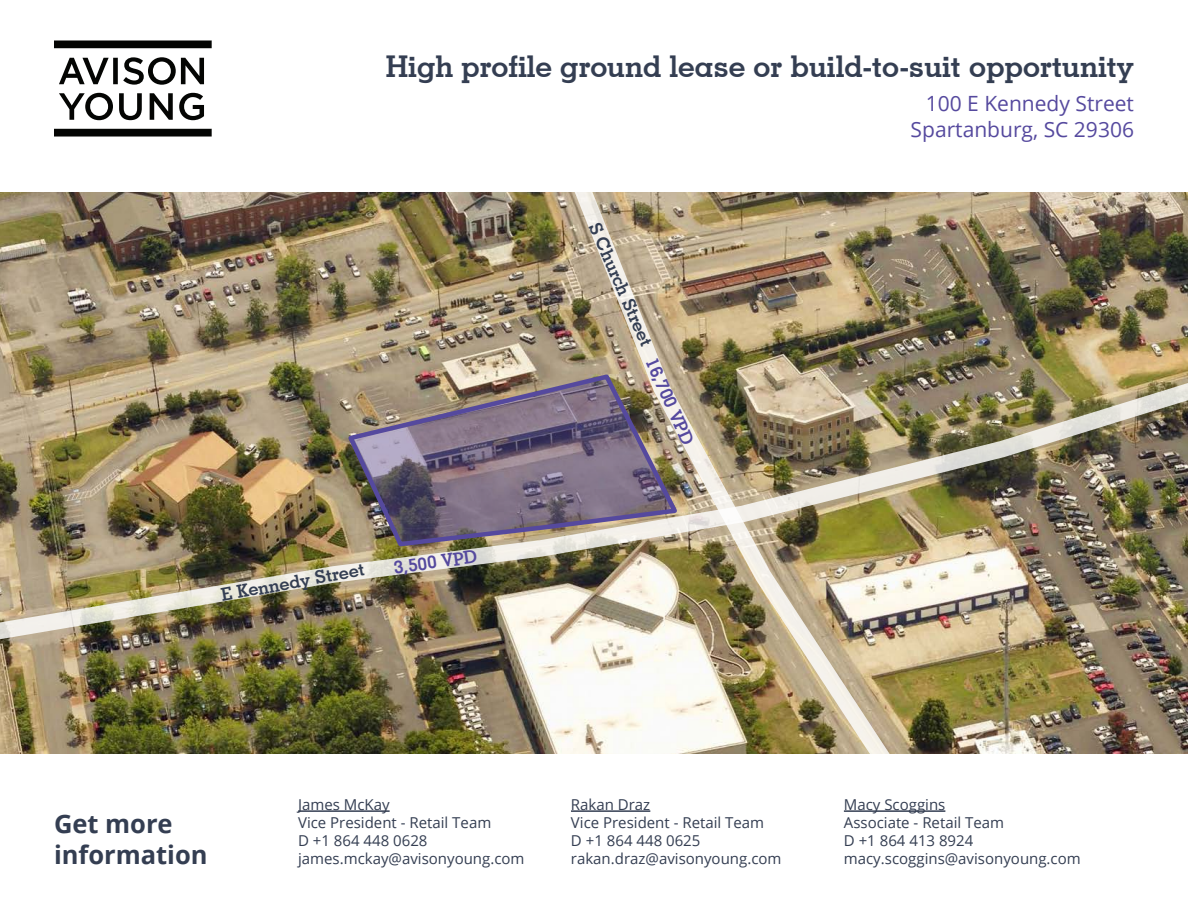
<style>
.page{position:relative;width:1188px;height:918px;background:#fff}
.page>*{position:absolute;margin:0;border:0;box-sizing:border-box;transform-origin:0 0}
.t1{font:700 30px "Geometric Slab 703 BT";color:#343e52}
.t2{font:700 25.5px "Open Sans";color:#343e52}
.t3{font:21px "Open Sans";color:#55499e}
.t4{font:700 18px "Geometric Slab 703 BT";color:#343e52}
.t5{font:700 18px "Geometric Slab 703 BT";color:#55499e}
.t6{font:15px "Open Sans";color:#343e52}
</style>
<div class="page">
<img style="left:0;top:192px;width:1188px;height:562px">
<img style="left:0;top:379px;width:1188px;height:263px">
<img style="left:573px;top:192px;width:335px;height:562px">
<img style="left:345px;top:372px;width:337px;height:177px">
<svg style="left:54px;top:40px;width:158px;height:8px"></svg>
<svg style="left:54px;top:129px;width:158px;height:8px"></svg>
<svg style="left:59px;top:57px;width:145px;height:28px"></svg>
<svg style="left:59px;top:93px;width:54px;height:27px"></svg>
<svg style="left:119px;top:93px;width:23px;height:27px"></svg>
<svg style="left:150px;top:93px;width:23px;height:27px"></svg>
<svg style="left:179px;top:93px;width:25px;height:27px"></svg>
<hr style="left:298px;top:810px;width:92px;height:2px;background:#343e52">
<hr style="left:571px;top:810px;width:79px;height:2px;background:#343e52">
<hr style="left:844px;top:810px;width:101px;height:2px;background:#343e52">
<p class="t1" style="left:386px;top:48px;width:750px">High profile ground lease or build-to-suit opportunity</p>
<p class="t3" style="left:926px;top:89px;width:210px">100 E Kennedy Street</p>
<p class="t3" style="left:911px;top:115px;width:225px">Spartanburg, SC 29306</p>
<p class="t4" style="left:604px;top:219px;width:135px;rotate:66deg">S Church Street</p>
<p class="t5" style="left:661px;top:354px;width:95px;rotate:66deg">16,700 VPD</p>
<p class="t4" style="left:219px;top:584px;width:147px;rotate:-10deg">E Kennedy Street</p>
<p class="t5" style="left:392px;top:557px;width:86px;rotate:-8deg">3,500 VPD</p>
<p class="t2" style="left:54px;top:806px;width:120px">Get more</p>
<p class="t2" style="left:54px;top:837px;width:155px">information</p>
<p class="t6" style="left:298px;top:794px;width:93px">James McKay</p>
<p class="t6" style="left:298px;top:812px;width:195px">Vice President - Retail Team</p>
<p class="t6" style="left:298px;top:830px;width:131px">D +1 864 448 0628</p>
<p class="t6" style="left:298px;top:848px;width:228px">james.mckay@avisonyoung.com</p>
<p class="t6" style="left:571px;top:794px;width:81px">Rakan Draz</p>
<p class="t6" style="left:571px;top:812px;width:195px">Vice President - Retail Team</p>
<p class="t6" style="left:571px;top:830px;width:131px">D +1 864 448 0625</p>
<p class="t6" style="left:571px;top:848px;width:212px">rakan.draz@avisonyoung.com</p>
<p class="t6" style="left:844px;top:794px;width:103px">Macy Scoggins</p>
<p class="t6" style="left:844px;top:812px;width:162px">Associate - Retail Team</p>
<p class="t6" style="left:844px;top:830px;width:131px">D +1 864 413 8924</p>
<p class="t6" style="left:844px;top:848px;width:238px">macy.scoggins@avisonyoung.com</p>
</div>
